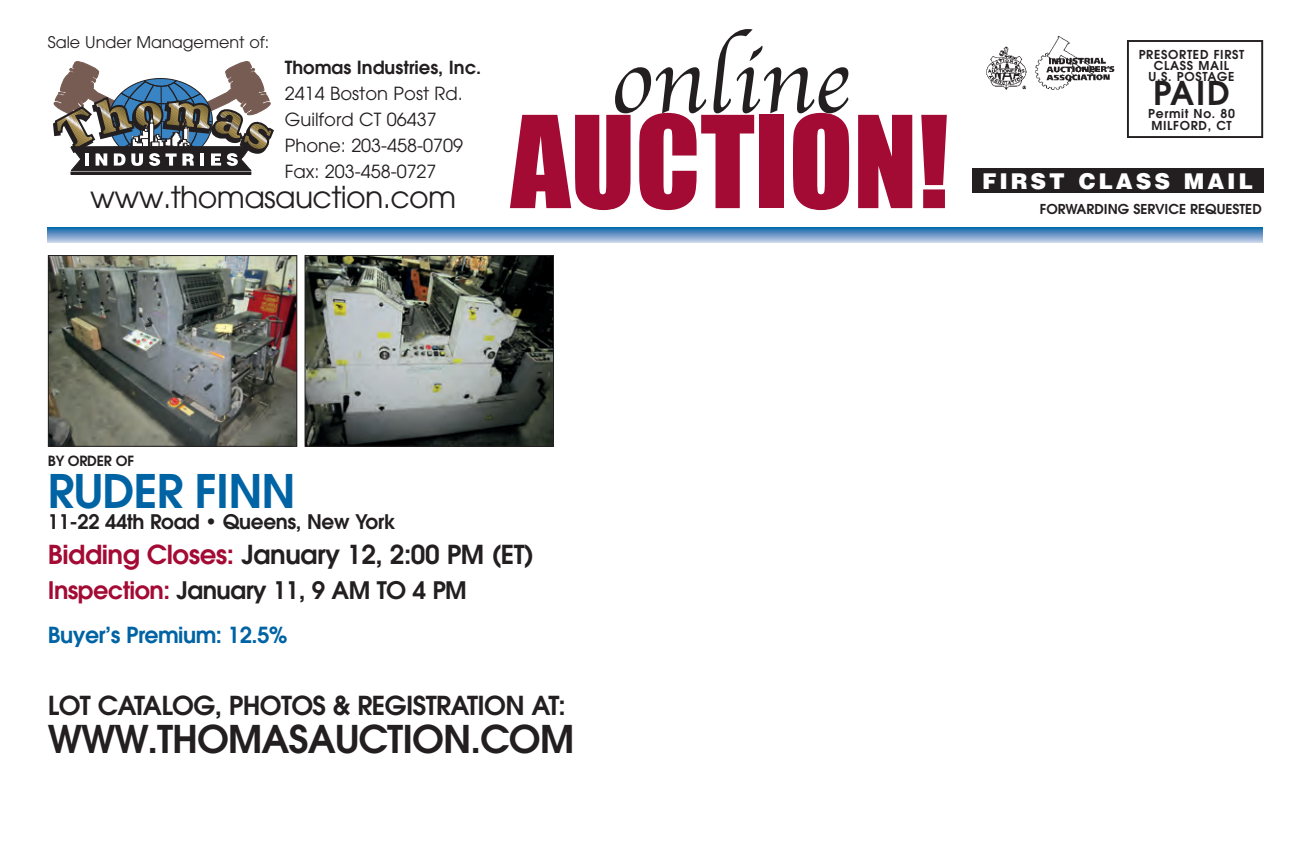
<style>
.page{position:relative;width:1296px;height:864px;background:#fff}
.page>*{position:absolute;margin:0;border:0;box-sizing:border-box;transform-origin:0 0}
.t1{font:118px "Impact";color:#a30a34}
.t2{font:96px "Apple Chancery";color:#231f20}
.t3{font:600 46px "Avant Garde";letter-spacing:-.015em;color:#0063a4}
.t4{font:600 38px "Avant Garde";letter-spacing:-.025em;color:#231f20}
.t5{font:600 32.6px "Avant Garde";color:#231f20}
.t6{font:30px "Avant Garde";letter-spacing:-.02em;color:#231f20}
.t7{font:600 26px "Avant Garde";letter-spacing:-.02em;color:#231f20}
.t8{font:600 24px "Avant Garde";letter-spacing:-.025em;color:#231f20}
.t9{font:600 22px "Avant Garde";letter-spacing:-.025em;color:#0063a4}
.t10{font:900 21.8px "Helvetica";letter-spacing:.135em;color:#fff}
.t11{font:600 20px "Avant Garde";letter-spacing:-.015em;color:#231f20}
.t12{font:18px/26px "Avant Garde";color:#231f20}
.t13{font:600 18px "Avant Garde";color:#231f20}
.t14{font:16px "Avant Garde";color:#231f20}
.t15{font:600 14px "Avant Garde";letter-spacing:-.015em;color:#231f20}
.t16{font:600 13.6px "Avant Garde";color:#231f20}
.t17{font:600 12.2px/10.8px "Avant Garde";letter-spacing:.055em;color:#231f20;text-align:center}
.s1{color:#a30a34}
</style>
<div class="page">
<div style="left:71px;top:172px;width:180px;height:2px;border:1px solid #231f20"></div>
<svg style="left:53px;top:61px;width:221px;height:112px"></svg>
<img style="left:986px;top:46px;width:41px;height:44px">
<img style="left:1035px;top:36px;width:80px;height:54px">
<div style="left:972px;top:168px;width:291px;height:24px;background:#231f20"></div>
<div style="left:1127px;top:40px;width:136px;height:98px;border:2px solid #231f20"></div>
<svg style="left:48px;top:227px;width:1215px;height:16px;background:#6c9cc8"></svg>
<img style="left:307px;top:257px;width:245px;height:188px">
<div style="left:305px;top:255px;width:249px;height:192px;border:1px solid #231f20"></div>
<img style="left:50px;top:257px;width:245px;height:188px">
<div style="left:48px;top:255px;width:249px;height:192px;border:1px solid #231f20"></div>
<p class="t14" style="left:48px;top:36px;width:223px">Sale Under Management of:</p>
<p class="t13" style="left:285px;top:61px;width:198px">Thomas Industries, Inc.</p>
<p class="t12" style="left:285px;top:82px;width:180px">2414 Boston Post Rd.<br>Guilford CT 06437<br>Phone: 203-458-0709<br>Fax: 203-458-0727</p>
<p class="t6" style="left:90px;top:186px;width:368px">www.thomasauction.com</p>
<h2 class="t2" style="left:610px;top:5px;width:241px">online</h2>
<h1 class="t1" style="left:511px;top:89px;width:440px">AUCTION!</h1>
<p class="t17" style="left:1139px;top:50px;width:107px">PRESORTED FIRST<br>CLASS MAIL<br>U.S. POSTAGE</p>
<p class="t5" style="left:1153px;top:81px;width:78px">PAID</p>
<p class="t17" style="left:1148px;top:109px;width:88px">Permit No. 80</p>
<p class="t17" style="left:1151px;top:121px;width:82px">MILFORD, CT</p>
<p class="t10" style="left:982px;top:169px;width:273px">FIRST CLASS MAIL</p>
<p class="t16" style="left:1040px;top:204px;width:223px">FORWARDING SERVICE REQUESTED</p>
<p class="t15" style="left:48px;top:456px;width:88px">BY ORDER OF</p>
<h3 class="t3" style="left:48px;top:473px;width:249px">RUDER FINN</h3>
<p class="t11" style="left:48px;top:514px;width:349px">11-22 44th Road • Queens, New York</p>
<p class="t7" style="left:48px;top:545px;width:488px"><span class="s1">Bidding Closes:</span> January 12, 2:00 PM (ET)</p>
<p class="t8" style="left:48px;top:581px;width:421px"><span class="s1">Inspection:</span> January 11, 9 AM TO 4 PM</p>
<p class="t9" style="left:48px;top:627px;width:242px">Buyer’s Premium: 12.5%</p>
<p class="t7" style="left:48px;top:696px;width:519px">LOT CATALOG, PHOTOS &amp; REGISTRATION AT:</p>
<h3 class="t4" style="left:48px;top:725px;width:528px">WWW.THOMASAUCTION.COM</h3>
</div>
